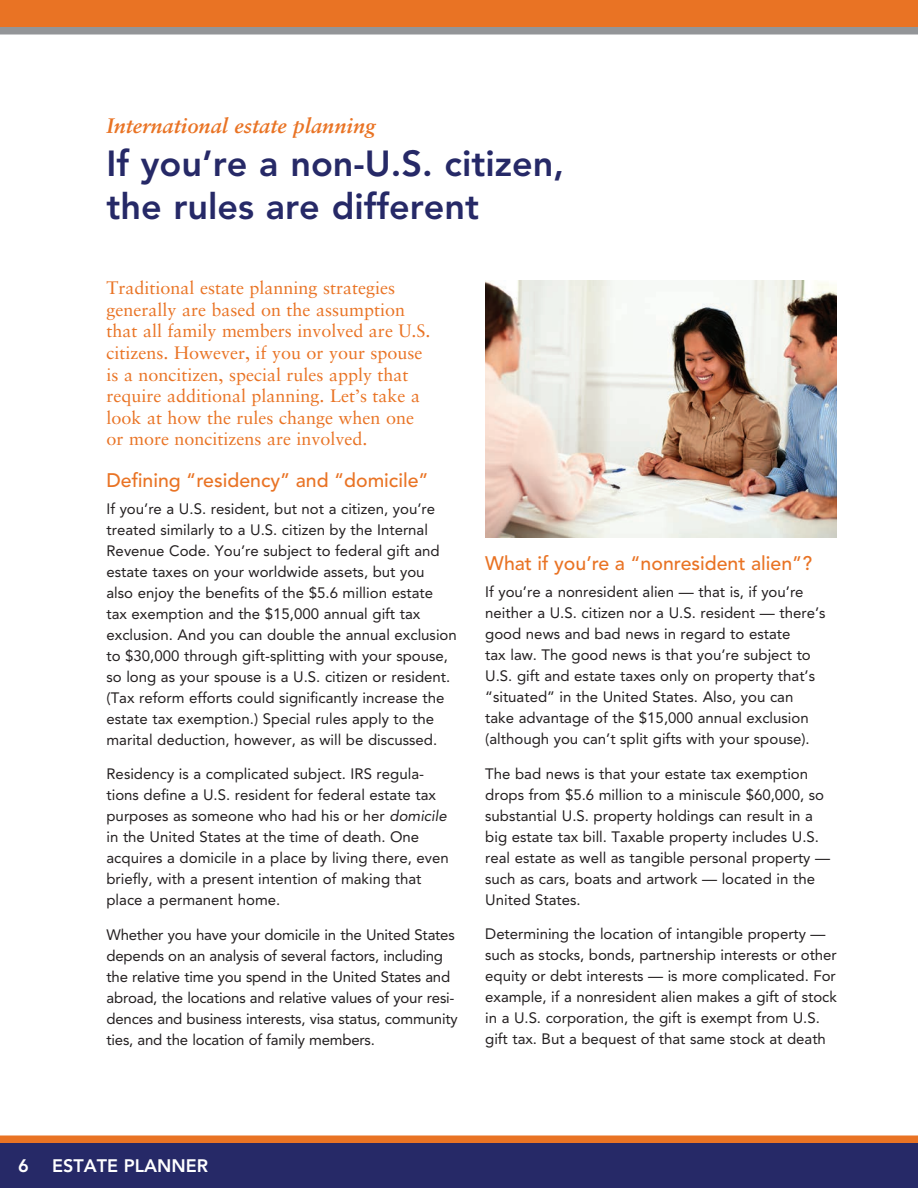
<style>
.page{position:relative;width:918px;height:1188px;background:#fff}
.page>*{position:absolute;margin:0;border:0;box-sizing:border-box;transform-origin:0 0}
.t1{font:800 36px/43.2px "Avenir LT Std";color:#262967}
.t2{font:italic 700 21px "Sabon LT Std";color:#e97324}
.t3{font:500 19.5px "Avenir LT Std";color:#e97324}
.t4{font:18px/21.6px "Sabon LT Std";color:#e97324}
.t5{font:800 18px "Avenir LT Std";color:#fff}
.t6{font:15px/21px "Avenir LT Std";color:#231f20}
.s1{font-style:italic}
</style>
<div class="page">
<div style="left:0;top:0;width:918px;height:27px;background:#e97324"></div>
<div style="left:0;top:27px;width:918px;height:7px;background:#939598"></div>
<div style="left:0;top:1136px;width:918px;height:7px;background:#e97324"></div>
<div style="left:0;top:1143px;width:918px;height:45px;background:#262967"></div>
<img style="left:485px;top:280px;width:352px;height:258px">
<h2 class="t2" style="left:106px;top:113px;width:271px">International estate planning</h2>
<h1 class="t1" style="left:106px;top:142px;width:459px">If you’re a non-U.S. citizen, the rules are different</h1>
<p class="t4" style="left:107px;top:277px;width:325px">Traditional estate planning strategies generally are based on the assumption that all family members involved are U.S. citizens. However, if you or your spouse is a noncitizen, special rules apply that require additional planning. Let’s take a look at how the rules change when one or more noncitizens are involved.</p>
<h3 class="t3" style="left:106px;top:469px;width:324px">Defining “residency” and “domicile”</h3>
<p class="t6" style="left:106px;top:498px;width:352px">If you’re a U.S. resident, but not a citizen, you’re treated similarly to a U.S. citizen by the Internal Revenue Code. You’re subject to federal gift and estate taxes on your worldwide assets, but you<br>also enjoy the benefits of the $5.6 million estate tax exemption and the $15,000 annual gift tax exclusion. And you can double the annual exclusion to $30,000 through gift-splitting with your spouse, so long as your spouse is a U.S. citizen or resident. (Tax reform efforts could significantly increase the estate tax exemption.) Special rules apply to the marital deduction, however, as will be discussed.</p>
<p class="t6" style="left:106px;top:764px;width:344px">Residency is a complicated subject. IRS regula&shy;tions define a U.S. resident for federal estate tax purposes as someone who had his or her <span class="s1">domicile </span>in the United States at the time of death. One acquires a domicile in a place by living there, even briefly, with a present intention of making that place a permanent home.</p>
<p class="t6" style="left:106px;top:924px;width:353px">Whether you have your domicile in the United States depends on an analysis of several factors, including the relative time you spend in the United States and abroad, the locations and relative values of your resi&shy;dences and business interests, visa status, community ties, and the location of family members.</p>
<h3 class="t3" style="left:485px;top:552px;width:328px">What if you’re a “nonresident alien”?</h3>
<p class="t6" style="left:485px;top:582px;width:342px">If you’re a nonresident alien — that is, if you’re neither a U.S. citizen nor a U.S. resident — there’s good news and bad news in regard to estate<br>tax law. The good news is that you’re subject to U.S. gift and estate taxes only on property that’s “situated” in the United States. Also, you can take advantage of the $15,000 annual exclusion (although you can’t split gifts with your spouse).</p>
<p class="t6" style="left:485px;top:763px;width:346px">The bad news is that your estate tax exemption drops from $5.6 million to a miniscule $60,000, so substantial U.S. property holdings can result in a big estate tax bill. Taxable property includes U.S. real estate as well as tangible personal property — such as cars, boats and artwork — located in the United States.</p>
<p class="t6" style="left:485px;top:924px;width:353px">Determining the location of intangible property — such as stocks, bonds, partnership interests or other equity or debt interests — is more complicated. For example, if a nonresident alien makes a gift of stock in a U.S. corporation, the gift is exempt from U.S. gift tax. But a bequest of that same stock at death</p>
<p class="t5" style="left:18px;top:1155px;width:12px">6</p>
<p class="t5" style="left:52px;top:1155px;width:158px">ESTATE PLANNER</p>
</div>
